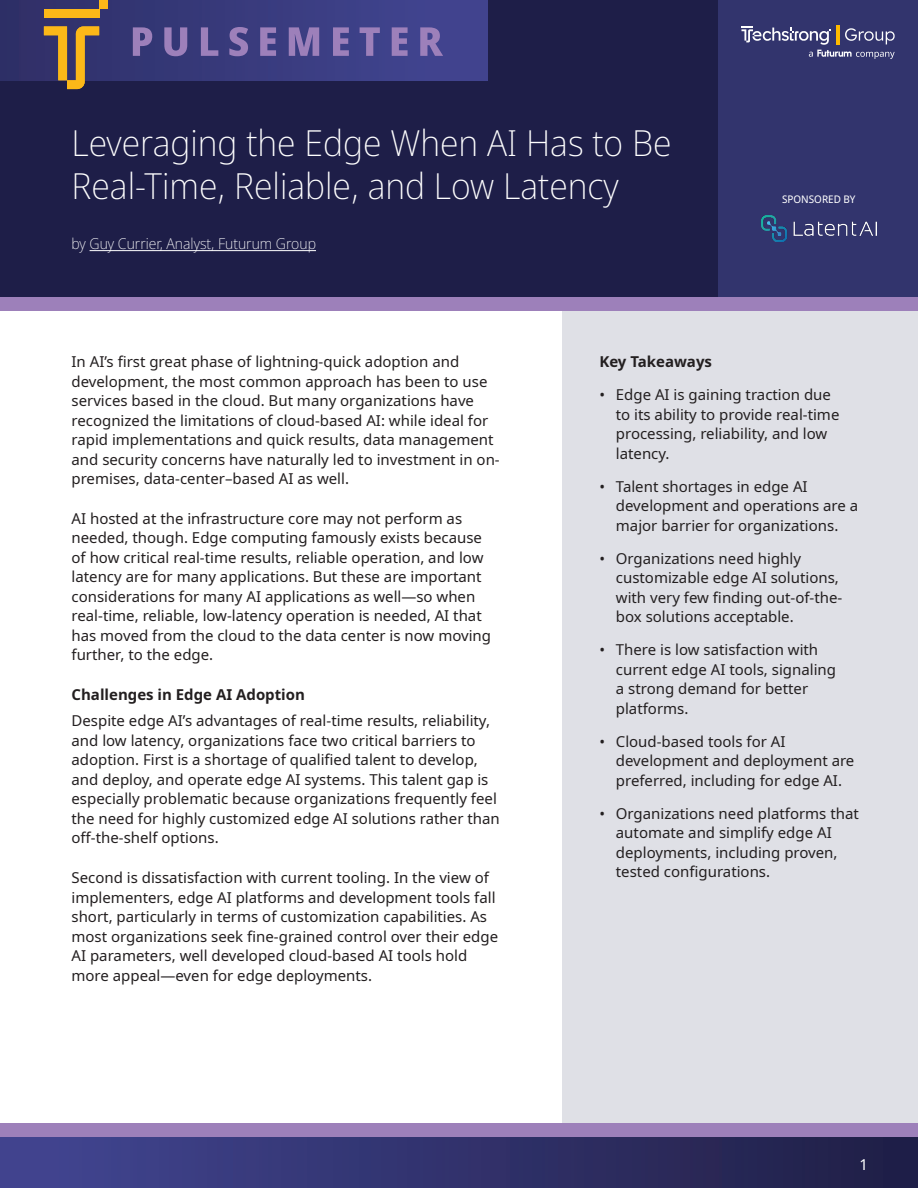
<style>
.page{position:relative;width:918px;height:1188px;background:#fff}
.page>*{position:absolute;margin:0;border:0;box-sizing:border-box;transform-origin:0 0}
.t1{font:36px/43.2px "Noto Sans Display";color:#fff}
.Paragraph_Style_1{font:15px/19.5px "Noto Sans";color:#231f20}
.Paragraph_Style_1-2{font:700 15px "Noto Sans";color:#231f20}
.t2{font:15px "Noto Sans Display";color:#fff}
.t3{font:15px "Noto Sans";color:#fff}
.t4{font:10.5px "Noto Sans Display";color:#fff}
</style>
<div class="page">
<div style="left:0;top:0;width:918px;height:297px;background:#1e1e48"></div>
<div style="left:718px;top:0;width:200px;height:304px;background:#32346d"></div>
<div style="left:562px;top:310px;width:356px;height:813px;background:#dfe0e6"></div>
<div style="left:0;top:0;width:487px;height:81px;background:linear-gradient(to right,#2e2f67,#424692)"></div>
<div style="left:44px;top:9px;width:55px;height:9px;background:#fcb818"></div>
<svg style="left:44px;top:26px;width:55px;height:63px;background:#806547"></svg>
<div style="left:99px;top:0;width:9px;height:9px;background:#fcb818"></div>
<svg style="left:133px;top:27px;width:310px;height:29px;background:#635998"></svg>
<div style="left:0;top:297px;width:918px;height:13px;background:#9d80ba"></div>
<div style="left:0;top:1137px;width:918px;height:51px;background:#1e1e48"></div>
<div style="left:0;top:1137px;width:882px;height:51px;background:linear-gradient(to right,#424592,#212048)"></div>
<div style="left:0;top:1123px;width:918px;height:14px;background:#9d80ba"></div>
<img style="left:761px;top:216px;width:115px;height:26px">
<svg style="left:741px;top:26px;width:154px;height:33px"></svg>
<hr style="left:90px;top:250px;width:226px;height:1px;background:#fff">
<p class="t1" style="left:72px;top:122px;width:602px">Leveraging the Edge When AI Has to Be<br>Real-Time, Reliable, and Low Latency</p>
<p class="t2" style="left:72px;top:233px;width:246px">by Guy Currier, Analyst, Futurum Group</p>
<p class="t4" style="left:782px;top:192px;width:75px">SPONSORED BY</p>
<p class="Paragraph_Style_1" style="left:72px;top:352px;width:430px">In AI’s first great phase of lightning-quick adoption and development, the most common approach has been to use services based in the cloud. But many organizations have recognized the limitations of cloud-based AI: while ideal for rapid implementations and quick results, data management and security concerns have naturally led to investment in on&shy;premises, data-center–based AI as well.</p>
<p class="Paragraph_Style_1" style="left:72px;top:509px;width:421px">AI hosted at the infrastructure core may not perform as needed, though. Edge computing famously exists because of how critical real-time results, reliable operation, and low latency are for many applications. But these are important considerations for many AI applications as well—so when real-time, reliable, low-latency operation is needed, AI that has moved from the cloud to the data center is now moving further, to the edge.</p>
<p class="Paragraph_Style_1-2" style="left:72px;top:684px;width:235px">Challenges in Edge AI Adoption</p>
<p class="Paragraph_Style_1" style="left:72px;top:712px;width:430px">Despite edge AI’s advantages of real-time results, reliability, and low latency, organizations face two critical barriers to adoption. First is a shortage of qualified talent to develop, and deploy, and operate edge AI systems. This talent gap is especially problematic because organizations frequently feel the need for highly customized edge AI solutions rather than off-the-shelf options.</p>
<p class="Paragraph_Style_1" style="left:72px;top:868px;width:428px">Second is dissatisfaction with current tooling. In the view of implementers, edge AI platforms and development tools fall short, particularly in terms of customization capabilities. As most organizations seek fine-grained control over their edge AI parameters, well developed cloud-based AI tools hold more appeal—even for edge deployments.</p>
<p class="Paragraph_Style_1-2" style="left:599px;top:351px;width:114px">Key Takeaways</p>
<p class="Paragraph_Style_1" style="left:616px;top:385px;width:225px;text-indent:-16px">• Edge AI is gaining traction due to its ability to provide real-time processing, reliability, and low latency.</p>
<p class="Paragraph_Style_1" style="left:616px;top:477px;width:244px;text-indent:-16px">• Talent shortages in edge AI development and operations are a major barrier for organizations.</p>
<p class="Paragraph_Style_1" style="left:616px;top:549px;width:228px;text-indent:-16px">• Organizations need highly customizable edge AI solutions, with very few finding out-of-the&shy;box solutions acceptable.</p>
<p class="Paragraph_Style_1" style="left:616px;top:640px;width:222px;text-indent:-16px">• There is low satisfaction with current edge AI tools, signaling a strong demand for better platforms.</p>
<p class="Paragraph_Style_1" style="left:616px;top:732px;width:240px;text-indent:-16px">• Cloud-based tools for AI development and deployment are preferred, including for edge AI.</p>
<p class="Paragraph_Style_1" style="left:616px;top:804px;width:245px;text-indent:-16px">• Organizations need platforms that automate and simplify edge AI deployments, including proven, tested configurations.</p>
<p class="t3" style="left:859px;top:1154px;width:10px">1</p>
</div>
